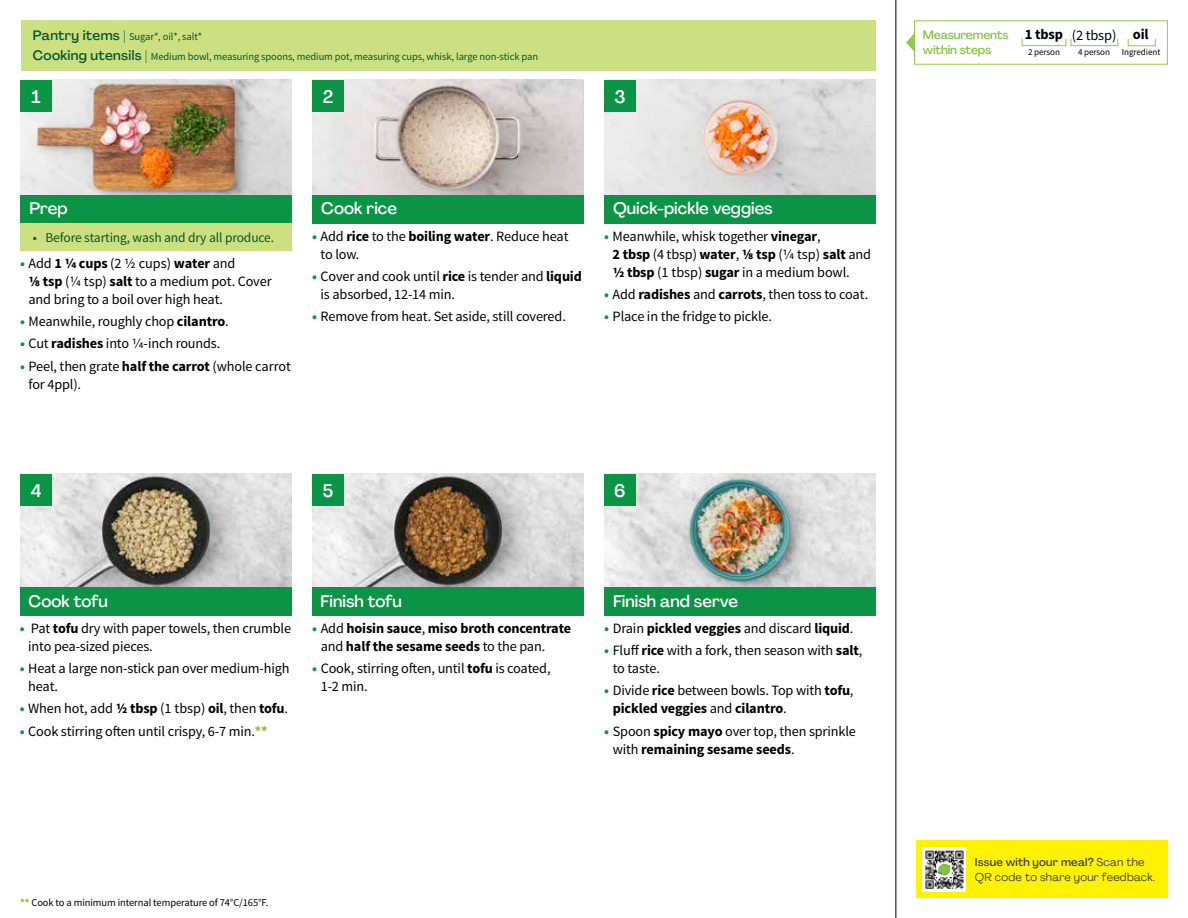
<style>
.page{position:relative;width:1188px;height:918px;background:#fff}
.page>*{position:absolute;margin:0;border:0;box-sizing:border-box;transform-origin:0 0}
.t1{font:500 18px "Agrandir";color:#fff}
.t2{font:500 16.5px "Agrandir";color:#fff}
.t3{font:700 14.4px "Source Sans Pro";letter-spacing:-.01em;color:#000}
.t4{font:14.25px/18px "Source Sans Pro";letter-spacing:-.01em;color:#000}
.t5{font:700 14.25px/18px "Source Sans Pro";letter-spacing:-.01em;color:#000}
.t6{font:13.5px "Source Sans Pro";letter-spacing:-.01em;color:#05562c}
.t7{font:500 13.5px "Agrandir";letter-spacing:.025em;color:#05562c}
.t8{font:500 12px/15.8px "Agrandir";letter-spacing:-.01em;color:#82c341}
.t9{font:11.25px/15px "Agrandir";letter-spacing:.02em;color:#414042}
.t10{font:10.5px "Source Sans Pro";letter-spacing:-.01em;color:#05562c}
.t11{font:10.5px "Source Sans Pro";letter-spacing:-.01em;color:#000}
.t12{font:9.15px "Source Sans Pro";letter-spacing:-.01em;color:#000}
.s1{font-weight:400}
.s2{font-family:"Agrandir";font-weight:500;font-size:13.5px}
.s3{font-weight:700;color:#0b9446}
.s4{font-weight:700}
.s5{font-weight:700;color:#8cba42}
.s6{color:#0b9446}
.s7{font-weight:500}
</style>
<div class="page">
<img style="left:20px;top:474px;width:272px;height:113px">
<img style="left:312px;top:474px;width:272px;height:113px">
<img style="left:604px;top:473px;width:272px;height:114px">
<img style="left:20px;top:80px;width:272px;height:115px">
<img style="left:312px;top:80px;width:270px;height:115px">
<img style="left:604px;top:80px;width:272px;height:115px">
<div style="left:312px;top:195px;width:272px;height:29px;background:#0b9446"></div>
<div style="left:20px;top:195px;width:272px;height:29px;background:#0b9446"></div>
<div style="left:20px;top:587px;width:272px;height:29px;background:#0b9446"></div>
<div style="left:312px;top:587px;width:272px;height:29px;background:#0b9446"></div>
<div style="left:604px;top:587px;width:272px;height:29px;background:#0b9446"></div>
<div style="left:604px;top:195px;width:272px;height:29px;background:#0b9446"></div>
<div style="left:21px;top:20px;width:855px;height:51px;background:#cde081"></div>
<div style="left:20px;top:224px;width:272px;height:27px;background:#cde081"></div>
<hr style="left:896px;top:0;width:1px;height:918px;background:#000">
<div style="left:20px;top:474px;width:32px;height:32px;background:#0b9446"></div>
<div style="left:20px;top:80px;width:32px;height:32px;background:#0b9446"></div>
<div style="left:312px;top:474px;width:32px;height:32px;background:#0b9446"></div>
<div style="left:312px;top:80px;width:32px;height:32px;background:#0b9446"></div>
<div style="left:604px;top:474px;width:32px;height:32px;background:#0b9446"></div>
<div style="left:604px;top:80px;width:32px;height:32px;background:#0b9446"></div>
<div style="left:914px;top:20px;width:254px;height:45px;border:1px solid #91c84e"></div>
<div style="left:1022px;top:38px;width:44px;height:8px;border:1px solid #91c84e"></div>
<div style="left:1071px;top:38px;width:47px;height:8px;border:1px solid #91c84e"></div>
<div style="left:1128px;top:38px;width:28px;height:8px;border:1px solid #91c84e"></div>
<svg style="left:906px;top:33px;width:9px;height:19px"></svg>
<div style="left:916px;top:840px;width:252px;height:58px;background:#fff200"></div>
<img style="left:923px;top:847px;width:43px;height:45px">
<svg style="left:938px;top:864px;width:13px;height:11px"></svg>
<p class="t8" style="left:923px;top:26px;width:87px">Measurements within steps</p>
<p class="t3" style="left:1025px;top:25px;width:125px">1 tbsp <span class="s1">(2 tbsp)</span> oil</p>
<p class="t10" style="left:33px;top:30px;width:171px"><span class="s2">Pantry items |</span> Sugar*, oil*, salt*</p>
<p class="t7" style="left:33px;top:47px;width:116px">Cooking utensils |</p>
<p class="t12" style="left:1028px;top:47px;width:34px">2 person</p>
<p class="t12" style="left:1078px;top:47px;width:34px">4 person</p>
<p class="t12" style="left:1122px;top:47px;width:40px">Ingredient</p>
<p class="t10" style="left:151px;top:50px;width:389px">Medium bowl, measuring spoons, medium pot, measuring cups, whisk, large non-stick pan</p>
<p class="t1" style="left:32px;top:86px;width:11px">1</p>
<p class="t1" style="left:323px;top:86px;width:12px">2</p>
<p class="t1" style="left:614px;top:85px;width:13px">3</p>
<p class="t2" style="left:29px;top:198px;width:40px">Prep</p>
<p class="t6" style="left:33px;top:229px;width:243px">• Before starting, wash and dry all produce.</p>
<p class="t4" style="left:29px;top:254px;width:245px;text-indent:-9px"><span class="s3">•</span> Add <span class="s4">1 1/4 cups</span> (2 1/2 cups) <span class="s4">water</span> and<br><span class="s4">1/8 tsp</span> (1/4 tsp) <span class="s4">salt</span> to a medium pot. Cover and bring to a boil over high heat.</p>
<p class="t4" style="left:20px;top:313px;width:210px"><span class="s3">•</span> Meanwhile, roughly chop <span class="s4">cilantro</span>.</p>
<p class="t4" style="left:20px;top:335px;width:202px"><span class="s3">•</span> Cut <span class="s4">radishes</span> into 1/4-inch rounds.</p>
<p class="t4" style="left:29px;top:357px;width:264px;text-indent:-9px"><span class="s3">•</span> Peel, then grate <span class="s4">half the carrot</span> (whole carrot for 4ppl).</p>
<p class="t2" style="left:321px;top:198px;width:77px">Cook rice</p>
<p class="t2" style="left:613px;top:198px;width:161px">Quick-pickle veggies</p>
<p class="t4" style="left:321px;top:227px;width:249px;text-indent:-9px"><span class="s3">•</span> Add <span class="s4">rice</span> to the <span class="s4">boiling water</span>. Reduce heat to low.</p>
<p class="t4" style="left:321px;top:267px;width:263px;text-indent:-9px"><span class="s3">•</span> Cover and cook until <span class="s4">rice</span> is tender and <span class="s4">liquid </span>is absorbed, 12-14 min.</p>
<p class="t4" style="left:312px;top:308px;width:255px"><span class="s3">•</span> Remove from heat. Set aside, still covered.</p>
<p class="t4" style="left:613px;top:227px;width:260px;text-indent:-9px"><span class="s3">•</span> Meanwhile, whisk together <span class="s4">vinegar</span>,<br><span class="s4">2 tbsp</span> (4 tbsp) <span class="s4">water</span>, <span class="s4">1/8 tsp</span> (1/4 tsp) <span class="s4">salt</span> and<br><span class="s4">1/2 tbsp</span> (1 tbsp) <span class="s4">sugar</span> in a medium bowl.</p>
<p class="t4" style="left:604px;top:285px;width:266px"><span class="s3">•</span> Add <span class="s4">radishes</span> and <span class="s4">carrots</span>, then toss to coat.</p>
<p class="t4" style="left:604px;top:308px;width:170px"><span class="s3">•</span> Place in the fridge to pickle.</p>
<p class="t1" style="left:31px;top:479px;width:12px">4</p>
<p class="t1" style="left:323px;top:479px;width:12px">5</p>
<p class="t1" style="left:614px;top:479px;width:13px">6</p>
<p class="t2" style="left:29px;top:591px;width:81px">Cook tofu</p>
<p class="t2" style="left:321px;top:591px;width:83px">Finish tofu</p>
<p class="t2" style="left:613px;top:591px;width:127px">Finish and serve</p>
<p class="t4" style="left:28px;top:619px;width:264px;text-indent:-9px"><span class="s3">•</span> Pat <span class="s4">tofu</span> dry with paper towels, then crumble into pea-sized pieces.</p>
<p class="t4" style="left:28px;top:660px;width:263px;text-indent:-9px"><span class="s3">•</span> Heat a large non-stick pan over medium-high heat.</p>
<p class="t4" style="left:20px;top:700px;width:270px"><span class="s3">•</span> When hot, add <span class="s4">1/2 tbsp</span> (1 tbsp) <span class="s4">oil</span>, then <span class="s4">tofu</span>.</p>
<p class="t4" style="left:20px;top:722px;width:249px"><span class="s3">•</span> Cook stirring often until crispy, 6-7 min.<span class="s5">**</span></p>
<p class="t5" style="left:321px;top:620px;width:252px;text-indent:-9px"><span class="s6">•</span> <span class="s1">Add</span> hoisin sauce<span class="s1">,</span> miso broth concentrate <span class="s1">and</span> half the sesame seeds <span class="s1">to the pan.</span></p>
<p class="t4" style="left:321px;top:660px;width:231px;text-indent:-9px"><span class="s3">•</span> Cook, stirring often, until <span class="s4">tofu</span> is coated,<br>1-2 min.</p>
<p class="t5" style="left:604px;top:620px;width:251px"><span class="s6">•</span> <span class="s1">Drain</span> pickled veggies <span class="s1">and discard</span> liquid<span class="s1">.</span></p>
<p class="t4" style="left:613px;top:642px;width:251px;text-indent:-9px"><span class="s3">•</span> Fluff <span class="s4">rice</span> with a fork, then season with <span class="s4">salt</span>, to taste.</p>
<p class="t4" style="left:613px;top:682px;width:242px;text-indent:-9px"><span class="s3">•</span> Divide <span class="s4">rice</span> between bowls. Top with <span class="s4">tofu</span>, <span class="s4">pickled veggies</span> and <span class="s4">cilantro</span>.</p>
<p class="t4" style="left:613px;top:722px;width:245px;text-indent:-9px"><span class="s3">•</span> Spoon <span class="s4">spicy mayo</span> over top, then sprinkle with <span class="s4">remaining sesame seeds</span>.</p>
<p class="t11" style="left:20px;top:896px;width:250px"><span class="s5">**</span> Cook to a minimum internal temperature of 74°C/165°F.</p>
<p class="t9" style="left:975px;top:855px;width:182px"><span class="s7">Issue with your meal?</span> Scan the<br>QR code to share your feedback.</p>
</div>
